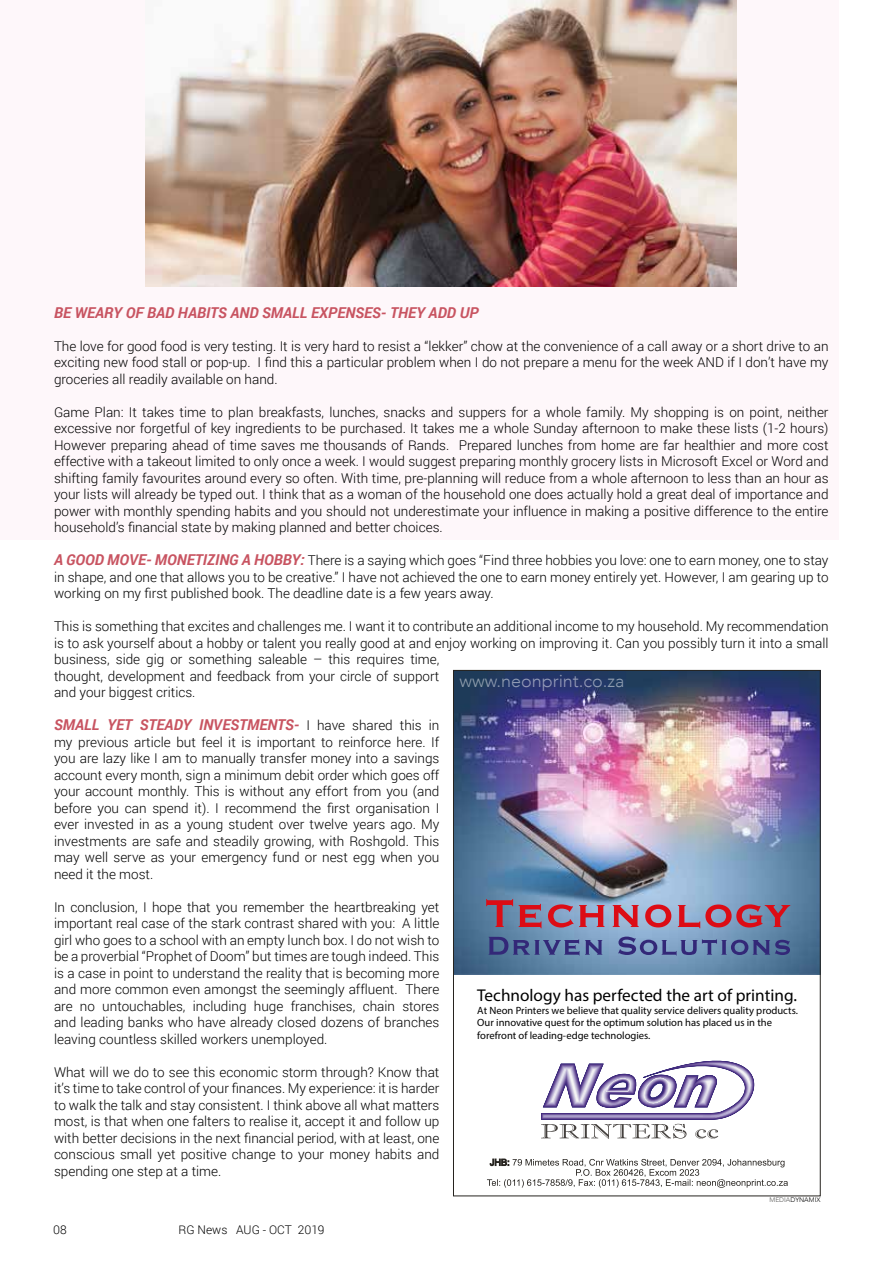
<style>
.page{position:relative;width:893px;height:1263px;background:#fff}
.page>*{position:absolute;margin:0;border:0;box-sizing:border-box;transform-origin:0 0}
.t1{font:300 17.85px "Avenir";color:#fff}
.t2{font:17.1px "Myriad Pro";color:#000}
.t3{font:italic 700 15px "Roboto";color:#c85461}
.t4{font:300 13.5px/16.5px "Roboto";color:#000;text-align:justify}
.t5{font:300 12px "Roboto";color:#000}
.t6{font:10.5px/12.6px "Myriad Pro";color:#000}
.t7{font:300 6.6px "Avenir";color:#000}
.t8{font:4.65px "Courier";color:#000}
.s1{font-weight:700;font-style:italic;font-size:15px;color:#c85461}
.s2{font-weight:300;font-style:normal;font-size:13.5px;color:#000}
.s3{color:#575756}
</style>
<div class="page">
<div style="left:0;top:0;width:839px;height:540px;background:#fef7fa"></div>
<img style="left:455px;top:672px;width:364px;height:302px">
<svg style="left:487px;top:1159px;width:301px;height:29px"></svg>
<svg style="left:486px;top:899px;width:304px;height:29px;background:#9e758e"></svg>
<svg style="left:489px;top:936px;width:301px;height:19px;background:#5d72a3"></svg>
<svg style="left:541px;top:1060px;width:214px;height:79px"></svg>
<img style="left:145px;top:0;width:591px;height:287px">
<p class="t3" style="left:54px;top:302px;width:426px">BE WEARY OF BAD HABITS AND SMALL EXPENSES- THEY ADD UP</p>
<p class="t4" style="left:54px;top:337px;width:776px">The love for good food is very testing. It is very hard to resist a “lekker” chow at the convenience of a call away or a short drive to an exciting new food stall or pop-up. I find this a particular problem when I do not prepare a menu for the week AND if I don’t have my groceries all readily available on hand.</p>
<p class="t4" style="left:54px;top:403px;width:776px">Game Plan: It takes time to plan breakfasts, lunches, snacks and suppers for a whole family. My shopping is on point, neither excessive nor forgetful of key ingredients to be purchased. It takes me a whole Sunday afternoon to make these lists (1-2 hours)<br>However preparing ahead of time saves me thousands of Rands. Prepared lunches from home are far healthier and more cost effective with a takeout limited to only once a week. I would suggest preparing monthly grocery lists in Microsoft Excel or Word and shifting family favourites around every so often. With time, pre-planning will reduce from a whole afternoon to less than an hour as your lists will already be typed out. I think that as a woman of the household one does actually hold a great deal of importance and power with monthly spending habits and you should not underestimate your influence in making a positive difference to the entire household’s financial state by making planned and better choices.</p>
<p class="t4" style="left:54px;top:552px;width:776px"><span class="s1">A GOOD MOVE- MONETIZING A HOBBY:</span> There is a saying which goes “Find three hobbies you love: one to earn money, one to stay in shape, and one that allows you to be creative.” I have not achieved the one to earn money entirely yet. However, I am gearing up to working on my first published book. The deadline date is a few years away.</p>
<p class="t4" style="left:54px;top:618px;width:776px;text-align:left">This is something that excites and challenges me. I want it to contribute an additional income to my household. My recommendation is to ask yourself about a hobby or talent you really good at and enjoy working on improving it. Can you possibly turn it into a small business, side gig or something saleable – this requires time,<br>thought, development and feedback from your circle of support<br>and your biggest critics.</p>
<p class="t3" style="left:54px;top:714px;width:387px">SMALL YET STEADY INVESTMENTS- <span class="s2">I have shared this in</span></p>
<p class="t4" style="left:54px;top:733px;width:387px">my previous article but feel it is important to reinforce here. If you are lazy like I am to manually transfer money into a savings account every month, sign a minimum debit order which goes off your account monthly. This is without any effort from you (and before you can spend it). I recommend the first organisation I ever invested in as a young student over twelve years ago. My investments are safe and steadily growing, with Roshgold. This may well serve as your emergency fund or nest egg when you need it the most.</p>
<p class="t4" style="left:54px;top:898px;width:387px">In conclusion, I hope that you remember the heartbreaking yet important real case of the stark contrast shared with you: A little girl who goes to a school with an empty lunch box. I do not wish to be a proverbial “Prophet of Doom” but times are tough indeed. This is a case in point to understand the reality that is becoming more and more common even amongst the seemingly affluent. There are no untouchables, including huge franchises, chain stores and leading banks who have already closed dozens of branches leaving countless skilled workers unemployed.</p>
<p class="t4" style="left:54px;top:1063px;width:387px">What will we do to see this economic storm through? Know that it’s time to take control of your finances. My experience: it is harder to walk the talk and stay consistent. I think above all what matters most, is that when one falters to realise it, accept it and follow up with better decisions in the next financial period, with at least, one conscious small yet positive change to your money habits and spending one step at a time.</p>
<h1 class="t1" style="left:459px;top:670px;width:166px">www.neonprint.co.za</h1>
<p class="t8" style="left:413px;top:901px;width:4px">Y</p>
<p class="t8" style="left:411px;top:921px;width:7px">CM</p>
<p class="t8" style="left:411px;top:940px;width:7px">MY</p>
<p class="t8" style="left:410px;top:980px;width:10px">CMY</p>
<p class="t8" style="left:413px;top:1000px;width:4px">K</p>
<p class="t2" style="left:477px;top:985px;width:321px">Technology has perfected the art of printing.</p>
<p class="t6" style="left:477px;top:1004px;width:322px">At Neon Printers we believe that quality service delivers quality products.<br>Our innovative quest for the optimum solution has placed us in the forefront of leading-edge technologies.</p>
<p class="t5" style="left:53px;top:1221px;width:15px">08</p>
<p class="t5" style="left:179px;top:1221px;width:148px">RG News AUG - OCT 2019</p>
<p class="t7" style="left:769px;top:1196px;width:53px"><span class="s3">MEDIA</span>DYNAMIX</p>
</div>
